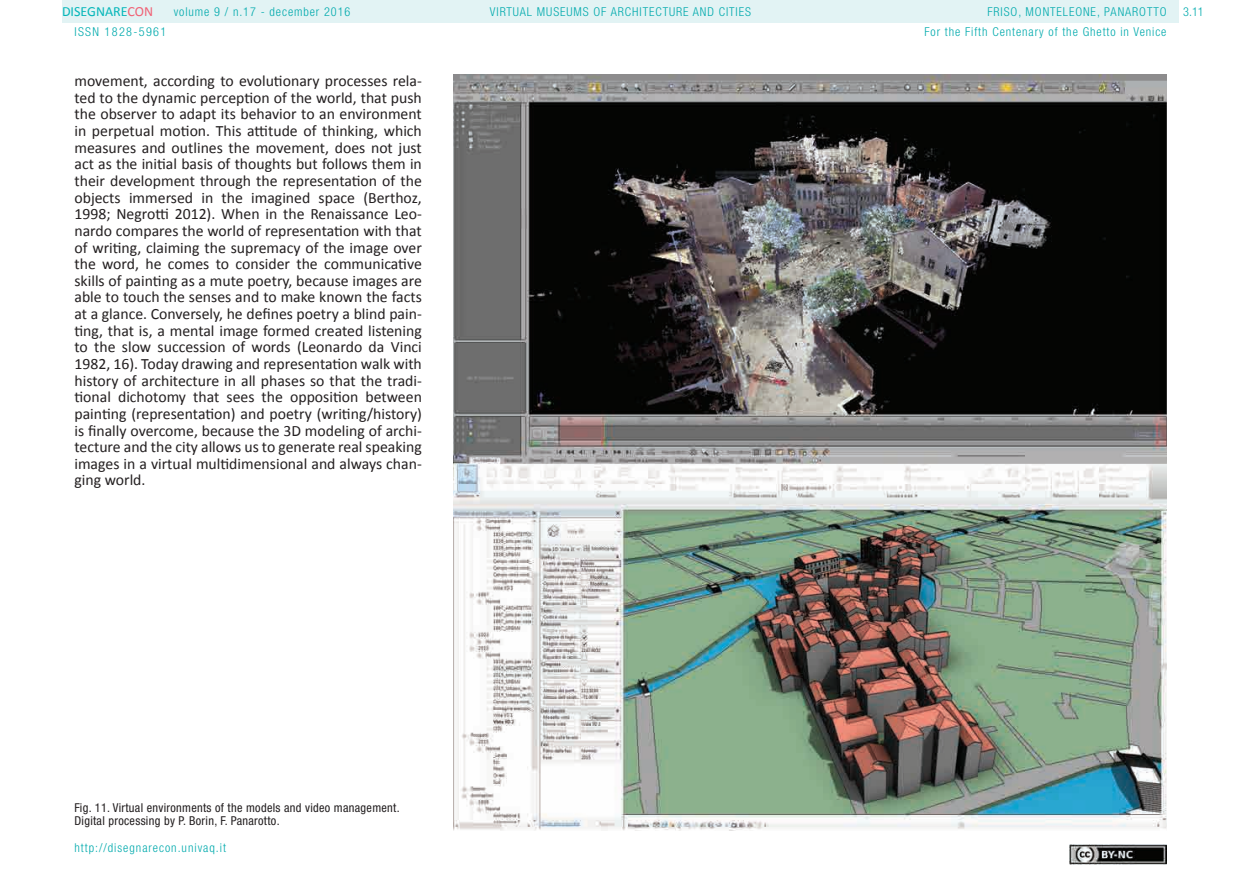
<style>
.page{position:relative;width:1241px;height:893px;background:#fff}
.page>*{position:absolute;margin:0;border:0;box-sizing:border-box;transform-origin:0 0}
.t1{font:15.75px/16.6px "Calibri";color:#231f20;text-align:justify}
.t2{font:14px "Calibri";color:#03b6b9}
.t3{font:300 condensed 12.25px/19.4px "Helvetica Neue LT Std";letter-spacing:.075em;color:#00aaad}
.t4{font:condensed 12.25px/13.1px "Helvetica Neue LT Std";letter-spacing:.025em;color:#231f20}
.t5{font:300 condensed 12.25px "Helvetica Neue LT Std";letter-spacing:.11em;color:#00aaad}
.s1{color:#f06175}
</style>
<div class="page">
<div style="left:62px;top:0;width:1116px;height:23px;background:#e2f3f4"></div>
<img style="left:1069px;top:845px;width:97px;height:19px">
<img style="left:453px;top:74px;width:713px;height:757px">
<p class="t2" style="left:62px;top:3px;width:93px">DISEGNARE<span class="s1">CON</span></p>
<p class="t3" style="left:987px;top:2px;width:7px">FRISO</p>
<p class="t3" style="left:1018px;top:2px;width:16px">, MONTELEONE</p>
<p class="t3" style="left:174px;top:2px;width:178px">volume 9 / n.17 - december 2016</p>
<p class="t3" style="left:490px;top:2px;width:262px">virtual museums of architecture and cities</p>
<p class="t3" style="left:1182px;top:2px;width:22px">3.11</p>
<p class="t3" style="left:924px;top:2px;width:243px;text-indent:172px">, PANAROTTO<br>For the Fifth Centenary of the Ghetto in Venice</p>
<p class="t3" style="left:74px;top:21px;width:7px">ISSN</p>
<p class="t5" style="left:105px;top:24px;width:63px">1828-5961</p>
<p class="t1" style="left:74px;top:73px;width:349px">movement, according to evolutionary processes rela&shy;ted to the dynamic perception of the world, that push the observer to adapt its behavior to an environment in perpetual motion. This attitude of thinking, which measures and outlines the movement, does not just act as the initial basis of thoughts but follows them in their development through the representation of the objects immersed in the imagined space (Berthoz, 1998; Negrotti 2012). When in the Renaissance Leo&shy;nardo compares the world of representation with that of writing, claiming the supremacy of the image over the word, he comes to consider the communicative skills of painting as a mute poetry, because images are able to touch the senses and to make known the facts at a glance. Conversely, he defines poetry a blind pain&shy;ting, that is, a mental image formed created listening to the slow succession of words (Leonardo da Vinci 1982, 16). Today drawing and representation walk with history of architecture in all phases so that the tradi&shy;tional dichotomy that sees the opposition between painting (representation) and poetry (writing/history) is finally overcome, because the 3D modeling of archi&shy;tecture and the city allows us to generate real speaking images in a virtual multidimensional and always chan&shy;ging world.</p>
<p class="t4" style="left:74px;top:801px;width:327px">Fig. 11. Virtual environments of the models and video management.<br>Digital processing by P. Borin, F. Panarotto.</p>
<p class="t3" style="left:74px;top:838px;width:153px">http://disegnarecon.univaq.it</p>
</div>
